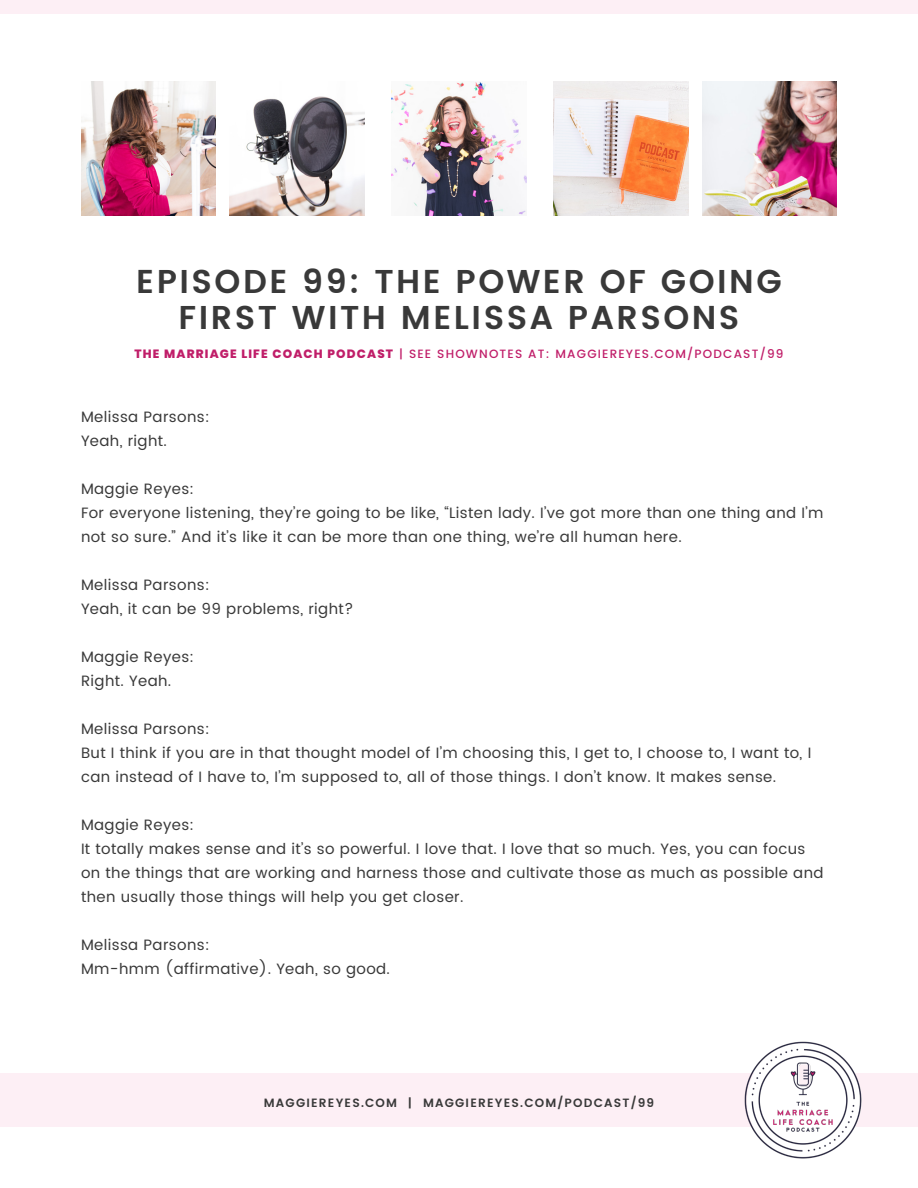
<style>
.page{position:relative;width:918px;height:1188px;background:#fff}
.page>*{position:absolute;margin:0;border:0;box-sizing:border-box;transform-origin:0 0}
.t1{font:600 33px/36px "Poppins";letter-spacing:.075em;color:#393939;text-align:center}
.t2{font:15px/24px "Poppins";letter-spacing:.025em;color:#393939}
.t3{font:500 12px "Poppins";letter-spacing:.1em;color:#c01e69}
.t4{font:600 12px "Poppins";letter-spacing:.1em;color:#393939}
.s1{font-weight:800}
</style>
<div class="page">
<div style="left:0;top:1073px;width:918px;height:54px;background:#fdeff5"></div>
<div style="left:0;top:0;width:918px;height:14px;background:#fdeff5"></div>
<img style="left:81px;top:81px;width:135px;height:135px">
<img style="left:392px;top:82px;width:134px;height:134px">
<img style="left:702px;top:81px;width:135px;height:135px">
<img style="left:230px;top:96px;width:134px;height:120px">
<img style="left:554px;top:81px;width:134px;height:135px">
<img style="left:744px;top:1041px;width:118px;height:118px">
<h1 class="t1" style="left:136px;top:265px;width:647px">EPISODE 99: THE POWER OF GOING<br>FIRST WITH MELISSA PARSONS</h1>
<p class="t3" style="left:134px;top:345px;width:651px"><span class="s1">THE MARRIAGE LIFE COACH PODCAST</span> | SEE SHOWNOTES AT: MAGGIEREYES.COM/PODCAST/99</p>
<p class="t2" style="left:81px;top:405px;width:130px">Melissa Parsons:<br>Yeah, right.</p>
<p class="t2" style="left:81px;top:477px;width:744px">Maggie Reyes:<br>For everyone listening, they’re going to be like, “Listen lady. I’ve got more than one thing and I’m not so sure.” And it’s like it can be more than one thing, we’re all human here.</p>
<p class="t2" style="left:81px;top:573px;width:274px">Melissa Parsons:<br>Yeah, it can be 99 problems, right?</p>
<p class="t2" style="left:81px;top:645px;width:115px">Maggie Reyes:<br>Right. Yeah.</p>
<p class="t2" style="left:81px;top:717px;width:732px">Melissa Parsons:<br>But I think if you are in that thought model of I’m choosing this, I get to, I choose to, I want to, I can instead of I have to, I’m supposed to, all of those things. I don’t know. It makes sense.</p>
<p class="t2" style="left:81px;top:813px;width:744px">Maggie Reyes:<br>It totally makes sense and it’s so powerful. I love that. I love that so much. Yes, you can focus on the things that are working and harness those and cultivate those as much as possible and then usually those things will help you get closer.</p>
<p class="t2" style="left:81px;top:933px;width:311px">Melissa Parsons:<br>Mm-hmm (affirmative). Yeah, so good.</p>
<p class="t4" style="left:264px;top:1094px;width:392px">MAGGIEREYES.COM | MAGGIEREYES.COM/PODCAST/99</p>
</div>
